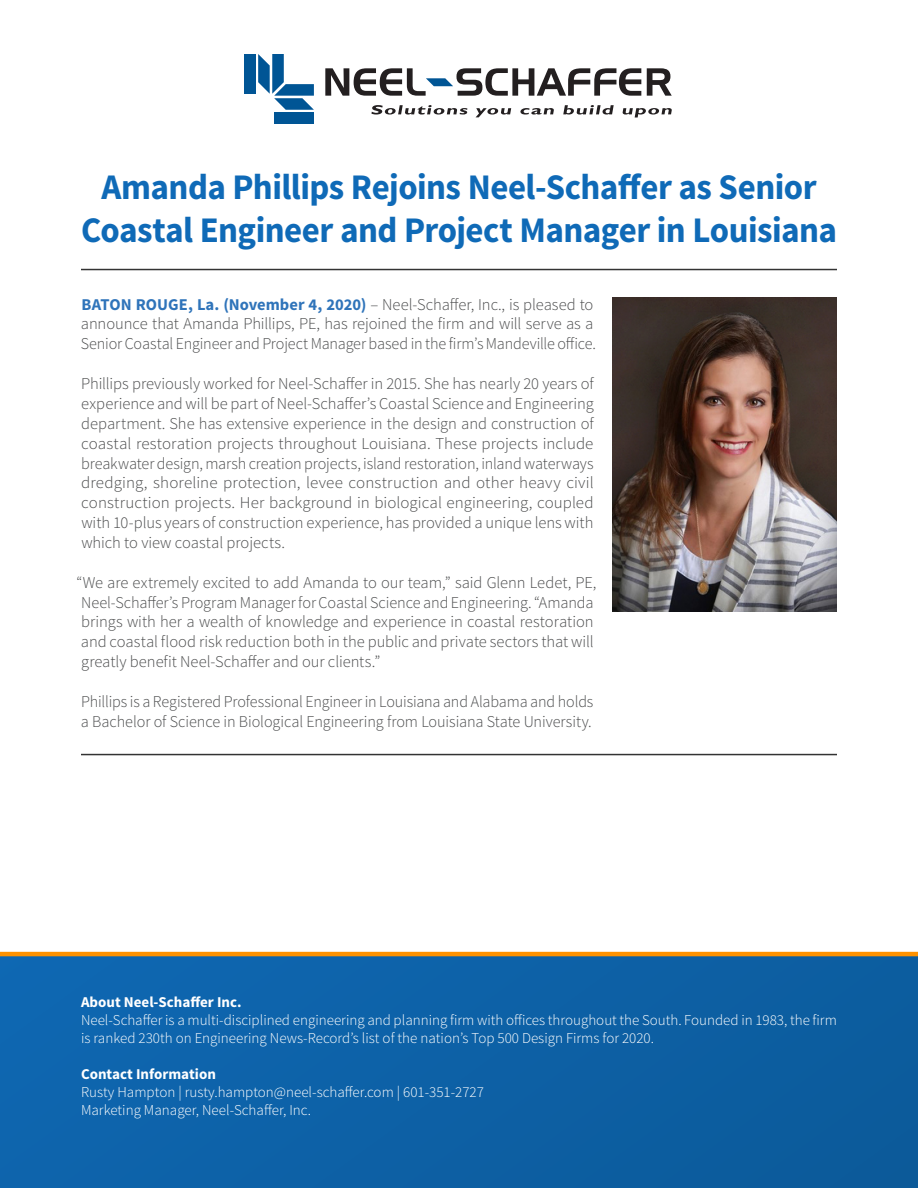
<style>
.page{position:relative;width:918px;height:1188px;background:#fff}
.page>*{position:absolute;margin:0;border:0;box-sizing:border-box;transform-origin:0 0}
.t1{font:700 36px/43.2px "Source Sans Pro";letter-spacing:-.015em;color:#0f6ab7;text-align:center}
.t2{font:300 16.5px/19.8px "Source Sans Pro";letter-spacing:-.005em;color:#4a4b4c}
.t3{font:300 15px/18px "Source Sans Pro";color:#fff}
.t4{font:700 15px "Source Sans Pro";color:#fff}
.s1{font-weight:700;color:#2f74ba}
</style>
<div class="page">
<hr style="left:81px;top:269px;width:756px;height:1px;background:#333">
<svg style="left:647px;top:68px;width:25px;height:28px"></svg>
<svg style="left:325px;top:68px;width:316px;height:28px"></svg>
<div style="left:244px;top:54px;width:12px;height:40px;background:#005595"></div>
<div style="left:274px;top:112px;width:40px;height:12px;background:#005595"></div>
<svg style="left:258px;top:54px;width:56px;height:56px"></svg>
<svg style="left:371px;top:105px;width:97px;height:10px"></svg>
<svg style="left:476px;top:108px;width:35px;height:9px"></svg>
<svg style="left:520px;top:108px;width:34px;height:7px"></svg>
<svg style="left:563px;top:105px;width:51px;height:10px"></svg>
<svg style="left:622px;top:108px;width:50px;height:10px"></svg>
<hr style="left:81px;top:754px;width:756px;height:1px;background:#333">
<div style="left:0;top:954px;width:918px;height:234px;background:#0d61a6"></div>
<hr style="left:0;top:952px;width:918px;height:4px;background:#ff9200">
<img style="left:612px;top:297px;width:225px;height:315px">
<p class="t1" style="left:81px;top:166px;width:758px">Amanda Phillips Rejoins Neel-Schaffer as Senior<br>Coastal Engineer and Project Manager in Louisiana</p>
<p class="t2" style="left:81px;top:294px;width:517px"><span class="s1">BATON ROUGE, La. (November 4, 2020)</span> – Neel-Schaffer, Inc., is pleased to announce that Amanda Phillips, PE, has rejoined the firm and will serve as a<br>Senior Coastal Engineer and Project Manager based in the firm’s Mandeville office.</p>
<p class="t2" style="left:81px;top:374px;width:514px;text-align:justify">Phillips previously worked for Neel-Schaffer in 2015. She has nearly 20 years of experience and will be part of Neel-Schaffer’s Coastal Science and Engineering department. She has extensive experience in the design and construction of coastal restoration projects throughout Louisiana. These projects include breakwater design, marsh creation projects, island restoration, inland waterways dredging, shoreline protection, levee construction and other heavy civil construction projects. Her background in biological engineering, coupled with 10-plus years of construction experience, has provided a unique lens with which to view coastal projects.</p>
<p class="t2" style="left:77px;top:572px;width:521px">“We are extremely excited to add Amanda to our team,” said Glenn Ledet, PE, Neel-Schaffer’s Program Manager for Coastal Science and Engineering. “Amanda brings with her a wealth of knowledge and experience in coastal restoration and coastal flood risk reduction both in the public and private sectors that will greatly benefit Neel-Schaffer and our clients.”</p>
<p class="t2" style="left:81px;top:692px;width:514px">Phillips is a Registered Professional Engineer in Louisiana and Alabama and holds a Bachelor of Science in Biological Engineering from Louisiana State University.</p>
<p class="t4" style="left:81px;top:992px;width:162px">About Neel-Schaffer Inc.</p>
<p class="t3" style="left:81px;top:1011px;width:757px">Neel-Schaffer is a multi-disciplined engineering and planning firm with offices throughout the South. Founded in 1983, the firm is ranked 230th on Engineering News-Record’s list of the nation’s Top 500 Design Firms for 2020.</p>
<p class="t4" style="left:81px;top:1064px;width:137px">Contact Information</p>
<p class="t3" style="left:81px;top:1083px;width:405px">Rusty Hampton | rusty.hampton@neel-schaffer.com | 601-351-2727</p>
<p class="t3" style="left:81px;top:1101px;width:231px">Marketing Manager, Neel-Schaffer, Inc.</p>
</div>
